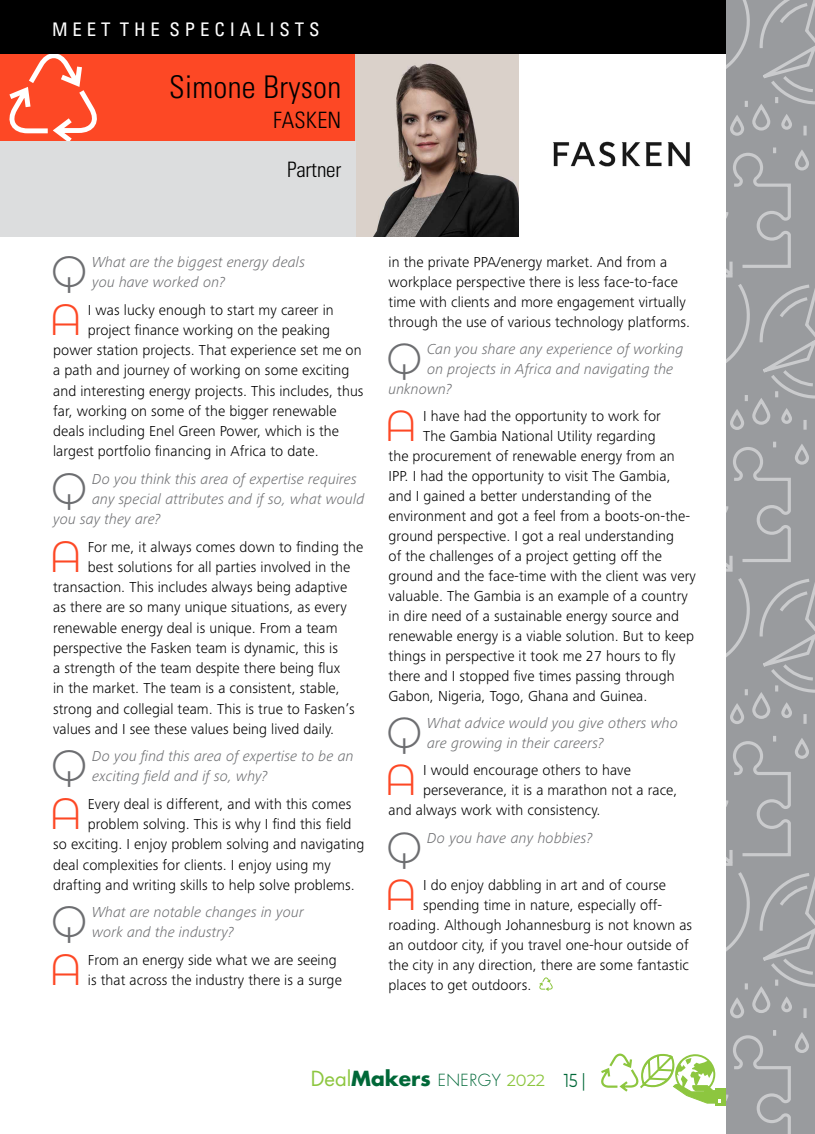
<style>
.page{position:relative;width:815px;height:1134px;background:#fff}
.page>*{position:absolute;margin:0;border:0;box-sizing:border-box;transform-origin:0 0}
.t1{font:300 43.88px "Montserrat Alternates";color:#6d6e71}
.t2{font:300 43.88px "Montserrat Alternates";color:#fd4825}
.t3{font:300 43.62px "Montserrat Alternates";color:#6d6e71}
.t4{font:300 43.62px "Montserrat Alternates";color:#fd4825}
.t5{font:300 condensed 31.25px "Univers";letter-spacing:.01em;color:#000}
.t6{font:300 condensed 22.5px "Univers";letter-spacing:.01em;color:#000}
.t7{font:300 condensed 21.25px "Univers";letter-spacing:-.01em;color:#000}
.t8{font:700 20.25px "Futura";color:#006838}
.t9{font:condensed 18.75px "Univers";color:#fff}
.t10{font:300 15px/20px "Frutiger Next Pro";letter-spacing:.005em;color:#000}
.t11{font:italic 300 15px/20.2px "Frutiger Next Pro";letter-spacing:.005em;color:#6d6e71}
.s1{font-weight:400;color:#8dc63f}
.s2{font-weight:300;font-size:16.25px}
.s3{font-family:"Montserrat";font-weight:400;font-size:16.25px;color:#8dc63f}
.s4{font-family:"Montserrat";font-weight:400;font-size:18.75px}
</style>
<div class="page">
<div style="left:715px;top:1089px;width:13px;height:17px;background:#8dc63f"></div>
<svg style="left:601px;top:1053px;width:119px;height:50px"></svg>
<div style="left:0;top:53px;width:356px;height:89px;background:#fd4825"></div>
<svg style="left:4px;top:53px;width:101px;height:88px"></svg>
<img style="left:356px;top:53px;width:163px;height:184px">
<div style="left:0;top:0;width:726px;height:53px;background:#000"></div>
<svg style="left:539px;top:977px;width:14px;height:14px"></svg>
<div style="left:0;top:141px;width:356px;height:96px;background:#dcddde"></div>
<img style="left:553px;top:141px;width:137px;height:26px">
<svg style="left:726px;top:0;width:89px;height:1134px"></svg>
<svg style="left:726px;top:0;width:85px;height:879px"></svg>
<p class="t9" style="left:52px;top:17px;width:269px">M E E T T H E S P E C I A L I S T S</p>
<h3 class="t5" style="left:169px;top:68px;width:174px">Simone Bryson</h3>
<h3 class="t6" style="left:273px;top:107px;width:70px">FASKEN</h3>
<h3 class="t7" style="left:287px;top:156px;width:56px">Partner</h3>
<h1 class="t1" style="left:51px;top:242px;width:38px">Q</h1>
<p class="t11" style="left:92px;top:252px;width:214px">What are the biggest energy deals you have worked on?</p>
<h1 class="t2" style="left:48px;top:289px;width:37px">A</h1>
<p class="t10" style="left:88px;top:300px;width:247px">I was lucky enough to start my career in</p>
<p class="t10" style="left:88px;top:320px;width:244px">project finance working on the peaking</p>
<p class="t10" style="left:53px;top:340px;width:310px">power station projects. That experience set me on</p>
<p class="t10" style="left:53px;top:360px;width:298px">a path and journey of working on some exciting</p>
<p class="t10" style="left:53px;top:381px;width:312px">and interesting energy projects. This includes, thus</p>
<p class="t10" style="left:53px;top:401px;width:285px">far, working on some of the bigger renewable</p>
<p class="t10" style="left:53px;top:421px;width:287px">deals including Enel Green Power, which is the</p>
<p class="t10" style="left:53px;top:441px;width:267px">largest portfolio financing in Africa to date.</p>
<h1 class="t1" style="left:51px;top:459px;width:38px">Q</h1>
<p class="t11" style="left:92px;top:469px;width:266px">Do you think this area of expertise requires</p>
<p class="t11" style="left:92px;top:489px;width:274px">any special attributes and if so, what would</p>
<p class="t11" style="left:53px;top:509px;width:109px">you say they are?</p>
<h1 class="t2" style="left:48px;top:526px;width:37px">A</h1>
<p class="t10" style="left:88px;top:537px;width:277px">For me, it always comes down to finding the</p>
<p class="t10" style="left:88px;top:557px;width:264px">best solutions for all parties involved in the</p>
<p class="t10" style="left:53px;top:577px;width:296px">transaction. This includes always being adaptive</p>
<p class="t10" style="left:53px;top:597px;width:295px">as there are so many unique situations, as every</p>
<p class="t10" style="left:53px;top:618px;width:286px">renewable energy deal is unique. From a team</p>
<p class="t10" style="left:53px;top:638px;width:286px">perspective the Fasken team is dynamic, this is</p>
<p class="t10" style="left:53px;top:658px;width:288px">a strength of the team despite there being flux</p>
<p class="t10" style="left:53px;top:678px;width:288px">in the market. The team is a consistent, stable,</p>
<p class="t10" style="left:53px;top:699px;width:303px">strong and collegial team. This is true to Fasken’s</p>
<p class="t10" style="left:53px;top:719px;width:283px">values and I see these values being lived daily.</p>
<h1 class="t1" style="left:51px;top:736px;width:38px">Q</h1>
<p class="t11" style="left:92px;top:746px;width:263px">Do you find this area of expertise to be an exciting field and if so, why?</p>
<h1 class="t2" style="left:48px;top:784px;width:37px">A</h1>
<p class="t10" style="left:88px;top:794px;width:265px">Every deal is different, and with this comes</p>
<p class="t10" style="left:88px;top:814px;width:265px">problem solving. This is why I find this field</p>
<p class="t10" style="left:53px;top:834px;width:313px">so exciting. I enjoy problem solving and navigating</p>
<p class="t10" style="left:53px;top:854px;width:279px">deal complexities for clients. I enjoy using my</p>
<p class="t10" style="left:53px;top:875px;width:303px">drafting and writing skills to help solve problems.</p>
<h1 class="t1" style="left:51px;top:892px;width:38px">Q</h1>
<p class="t11" style="left:92px;top:902px;width:213px">What are notable changes in your work and the industry?</p>
<h1 class="t2" style="left:48px;top:939px;width:37px">A</h1>
<p class="t10" style="left:88px;top:949px;width:255px">From an energy side what we are seeing is that across the industry there is a surge</p>
<p class="t10" style="left:389px;top:252px;width:303px">in the private PPA/energy market. And from a workplace perspective there is less face-to-face time with clients and more engagement virtually through the use of various technology platforms.</p>
<h2 class="t3" style="left:386px;top:329px;width:38px">Q</h2>
<p class="t11" style="left:427px;top:339px;width:258px">Can you share any experience of working</p>
<p class="t11" style="left:427px;top:359px;width:248px">on projects in Africa and navigating the</p>
<p class="t11" style="left:389px;top:379px;width:65px">unknown?</p>
<h2 class="t4" style="left:384px;top:396px;width:36px">A</h2>
<p class="t10" style="left:423px;top:406px;width:239px">I have had the opportunity to work for</p>
<p class="t10" style="left:423px;top:426px;width:234px">The Gambia National Utility regarding</p>
<p class="t10" style="left:389px;top:446px;width:288px">the procurement of renewable energy from an</p>
<p class="t10" style="left:389px;top:466px;width:284px">IPP. I had the opportunity to visit The Gambia,</p>
<p class="t10" style="left:389px;top:486px;width:264px">and I gained a better understanding of the</p>
<p class="t10" style="left:389px;top:506px;width:303px">environment and got a feel from a boots-on-the-</p>
<p class="t10" style="left:389px;top:526px;width:287px">ground perspective. I got a real understanding</p>
<p class="t10" style="left:389px;top:546px;width:275px">of the challenges of a project getting off the</p>
<p class="t10" style="left:389px;top:566px;width:309px">ground and the face-time with the client was very</p>
<p class="t10" style="left:389px;top:586px;width:301px">valuable. The Gambia is an example of a country</p>
<p class="t10" style="left:389px;top:606px;width:292px">in dire need of a sustainable energy source and</p>
<p class="t10" style="left:389px;top:626px;width:307px">renewable energy is a viable solution. But to keep</p>
<p class="t10" style="left:389px;top:646px;width:288px">things in perspective it took me 27 hours to fly</p>
<p class="t10" style="left:389px;top:666px;width:288px">there and I stopped five times passing through</p>
<p class="t10" style="left:389px;top:686px;width:260px">Gabon, Nigeria, Togo, Ghana and Guinea.</p>
<h2 class="t3" style="left:386px;top:703px;width:38px">Q</h2>
<p class="t11" style="left:427px;top:713px;width:252px">What advice would you give others who are growing in their careers?</p>
<h2 class="t4" style="left:384px;top:750px;width:36px">A</h2>
<p class="t10" style="left:423px;top:760px;width:209px">I would encourage others to have</p>
<p class="t10" style="left:423px;top:780px;width:256px">perseverance, it is a marathon not a race,</p>
<p class="t10" style="left:389px;top:800px;width:213px">and always work with consistency.</p>
<h2 class="t3" style="left:386px;top:817px;width:38px">Q</h2>
<p class="t11" style="left:427px;top:827px;width:167px">Do you have any hobbies?</p>
<h2 class="t4" style="left:384px;top:864px;width:36px">A</h2>
<p class="t10" style="left:423px;top:875px;width:245px">I do enjoy dabbling in art and of course</p>
<p class="t10" style="left:423px;top:895px;width:241px">spending time in nature, especially off-</p>
<p class="t10" style="left:389px;top:915px;width:305px">roading. Although Johannesburg is not known as</p>
<p class="t10" style="left:389px;top:935px;width:301px">an outdoor city, if you travel one-hour outside of</p>
<p class="t10" style="left:389px;top:955px;width:302px">the city in any direction, there are some fantastic</p>
<p class="t10" style="left:389px;top:975px;width:144px">places to get outdoors.</p>
<h3 class="t8" style="left:311px;top:1064px;width:277px"><span class="s1">Deal</span>Makers <span class="s2">ENERGY</span> <span class="s3">2022</span> <span class="s4">15 |</span></h3>
</div>
